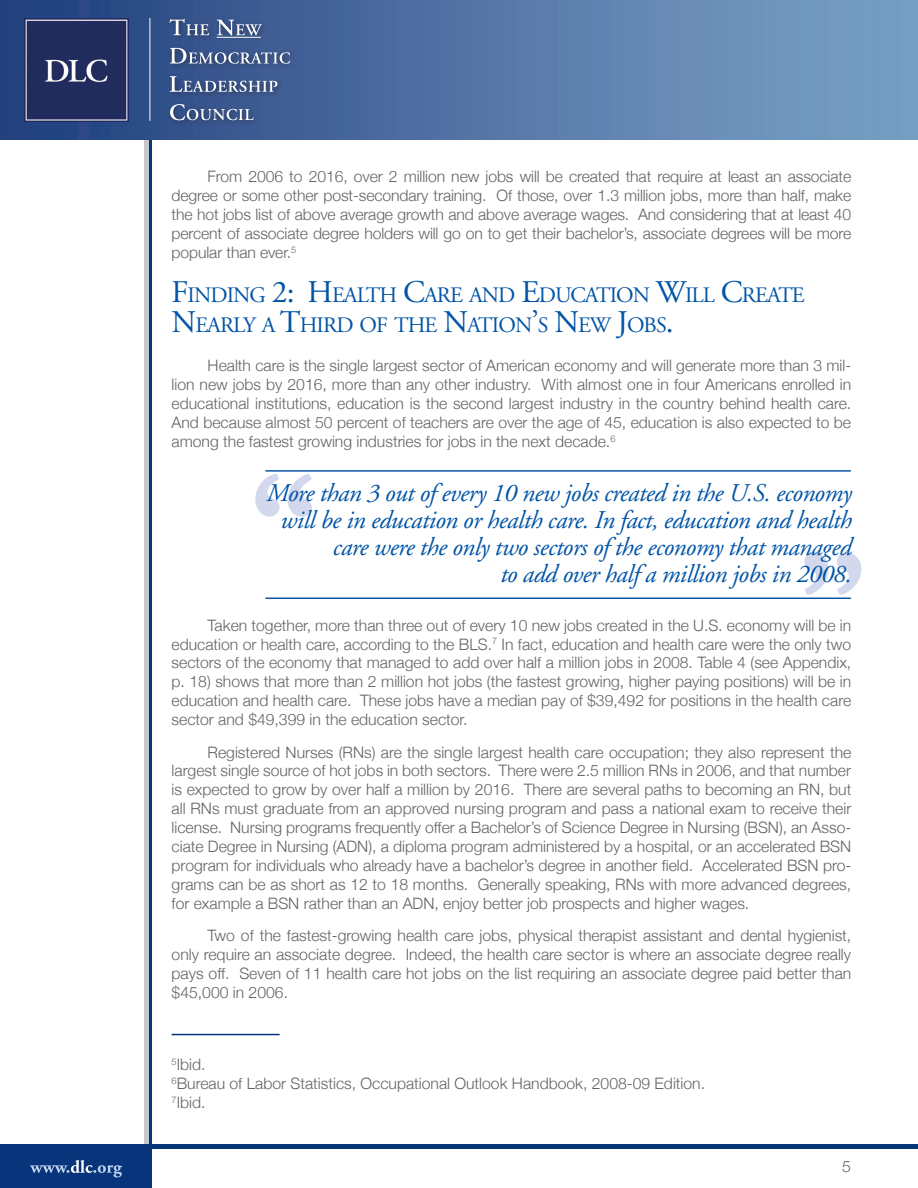
<style>
.page{position:relative;width:918px;height:1188px;background:#fff}
.page>*{position:absolute;margin:0;border:0;box-sizing:border-box;transform-origin:0 0}
.t1{font:700 136.5px "Garamond";color:#d4d8ec}
.t2{font:italic 25.5px/27px "Adobe Garamond";letter-spacing:-.02em;color:#0154a6;text-align:right}
.t3{font:22.05px/30px "Adobe Garamond";letter-spacing:-.045em;color:#0154a6}
.t4{font:300 15.75px/18.9px "Helvetica Neue";color:#636366;text-align:justify}
.s1{font-size:31.5px}
</style>
<div class="page">
<svg style="left:148px;top:140px;width:3px;height:1004px;background:#476595"></svg>
<hr style="left:144px;top:0;width:4px;height:1188px;background:#c7c8ca">
<div style="left:0;top:1144px;width:918px;height:5px;background:#08347b"></div>
<div style="left:0;top:1146px;width:151px;height:42px;background:#08347b"></div>
<svg style="left:30px;top:1160px;width:92px;height:17px"></svg>
<img style="left:0;top:0;width:918px;height:140px">
<img style="left:25px;top:18px;width:103px;height:103px">
<div style="left:167px;top:101px;width:93px;height:26px;background:#38548b"></div>
<svg style="left:170px;top:104px;width:84px;height:16px"></svg>
<div style="left:166px;top:73px;width:117px;height:26px;background:#39548a"></div>
<svg style="left:170px;top:76px;width:107px;height:16px"></svg>
<div style="left:166px;top:44px;width:130px;height:26px;background:#3a568d"></div>
<svg style="left:170px;top:48px;width:120px;height:16px"></svg>
<div style="left:166px;top:15px;width:101px;height:26px;background:#231f20;opacity:.5"></div>
<svg style="left:169px;top:19px;width:93px;height:17px;background:#61769e"></svg>
<hr style="left:217px;top:37px;width:44px;height:1px;background:#f2f3f4">
<hr style="left:149px;top:18px;width:1px;height:103px;background:#e1e9ee">
<hr style="left:172px;top:1034px;width:108px;height:1px;background:#08347b">
<hr style="left:265px;top:598px;width:586px;height:1px;background:#0e55a5">
<hr style="left:265px;top:470px;width:586px;height:2px;background:#0e55a5">
<p class="t4" style="left:172px;top:167px;width:681px;text-indent:36px">From 2006 to 2016, over 2 million new jobs will be created that require at least an associate degree or some other post-secondary training. Of those, over 1.3 million jobs, more than half, make the hot jobs list of above average growth and above average wages. And considering that at least 40 percent of associate degree holders will go on to get their bachelor’s, associate degrees will be more popular than ever.<sup>5</sup></p>
<h3 class="t3" style="left:172px;top:280px;width:635px"><span class="s1">F</span>INDING <span class="s1">2: H</span>EALTH <span class="s1">C</span>ARE AND <span class="s1">E</span>DUCATION <span class="s1">W</span>ILL <span class="s1">C</span>REATE<br><span class="s1">N</span>EARLY A <span class="s1">T</span>HIRD OF THE <span class="s1">N</span>ATION<span class="s1">’</span>S <span class="s1">N</span>EW <span class="s1">J</span>OBS<span class="s1">.</span></h3>
<p class="t4" style="left:172px;top:356px;width:681px;text-indent:36px">Health care is the single largest sector of American economy and will generate more than 3 mil&shy;lion new jobs by 2016, more than any other industry. With almost one in four Americans enrolled in educational institutions, education is the second largest industry in the country behind health care.<br>And because almost 50 percent of teachers are over the age of 45, education is also expected to be among the fastest growing industries for jobs in the next decade.<sup>6</sup></p>
<h1 class="t1" style="left:249px;top:437px;width:68px">“</h1>
<h2 class="t2" style="left:266px;top:481px;width:587px">More than 3 out of every 10 new jobs created in the U.S. economy will be in education or health care. In fact, education and health care were the only two sectors of the economy that managed<br>to add over half a million jobs in 2008.</h2>
<h1 class="t1" style="left:800px;top:515px;width:68px">”</h1>
<p class="t4" style="left:172px;top:615px;width:681px;text-indent:36px">Taken together, more than three out of every 10 new jobs created in the U.S. economy will be in education or health care, according to the BLS.<sup>7</sup> In fact, education and health care were the only two sectors of the economy that managed to add over half a million jobs in 2008. Table 4 (see Appendix, p. 18) shows that more than 2 million hot jobs (the fastest growing, higher paying positions) will be in education and health care. These jobs have a median pay of $39,492 for positions in the health care sector and $49,399 in the education sector.</p>
<p class="t4" style="left:172px;top:742px;width:681px;text-indent:36px">Registered Nurses (RNs) are the single largest health care occupation; they also represent the largest single source of hot jobs in both sectors. There were 2.5 million RNs in 2006, and that number is expected to grow by over half a million by 2016. There are several paths to becoming an RN, but all RNs must graduate from an approved nursing program and pass a national exam to receive their license. Nursing programs frequently offer a Bachelor’s of Science Degree in Nursing (BSN), an Asso&shy;ciate Degree in Nursing (ADN), a diploma program administered by a hospital, or an accelerated BSN program for individuals who already have a bachelor’s degree in another field. Accelerated BSN pro&shy;grams can be as short as 12 to 18 months. Generally speaking, RNs with more advanced degrees, for example a BSN rather than an ADN, enjoy better job prospects and higher wages.</p>
<p class="t4" style="left:172px;top:926px;width:681px;text-indent:36px">Two of the fastest-growing health care jobs, physical therapist assistant and dental hygienist, only require an associate degree. Indeed, the health care sector is where an associate degree really pays off. Seven of 11 health care hot jobs on the list requiring an associate degree paid better than $45,000 in 2006.</p>
<p class="t4" style="left:172px;top:1055px;width:535px;text-align:left"><sup>5</sup>Ibid.<br><sup>6</sup>Bureau of Labor Statistics, Occupational Outlook Handbook, 2008-09 Edition.<br><sup>7</sup>Ibid.</p>
<p class="t4" style="left:842px;top:1157px;width:10px">5</p>
</div>
